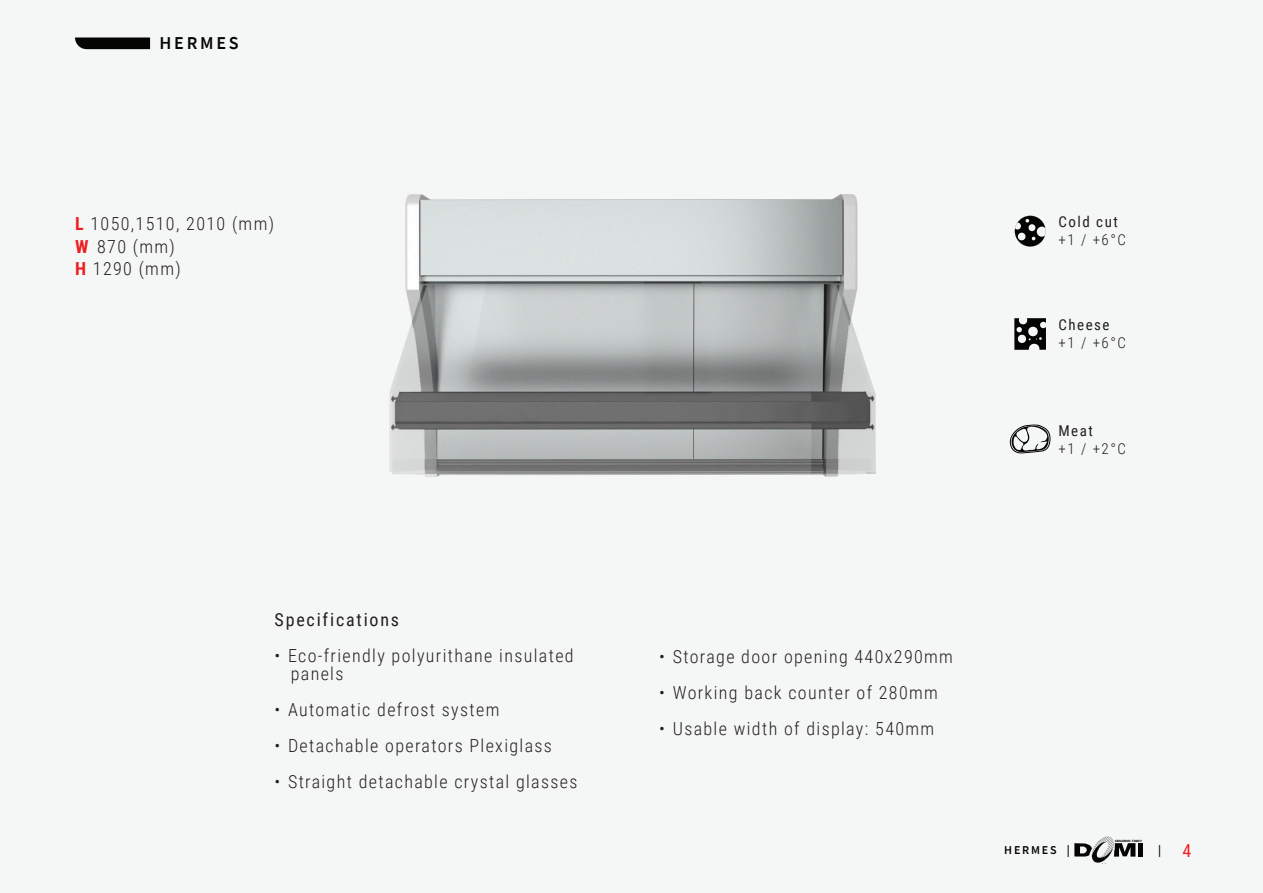
<style>
.page{position:relative;width:1263px;height:893px;background:#f5f7f7}
.page>*{position:absolute;margin:0;border:0;box-sizing:border-box;transform-origin:0 0}
.t1{font:600 18.15px "Source Sans Pro";letter-spacing:.15em;color:#040503}
.t2{font:300 18px/22.5px "Roboto Condensed";letter-spacing:.075em;color:#231f20}
.t3{font:18px "Roboto Condensed";letter-spacing:.1em;color:#231f20}
.t4{font:18px "Roboto Condensed";color:#ee1f23}
.t5{font:300 15px "Roboto Condensed";color:#231f20}
.t6{font:15px "Roboto Condensed";letter-spacing:.1em;color:#231f20}
.t7{font:600 12px "Source Sans Pro";letter-spacing:.15em;color:#040503}
.t8{font:italic 700 3.15px "Britannic";color:#040503}
.s1{font-weight:700;color:#ee1f23}
</style>
<div class="page">
<svg style="left:75px;top:38px;width:75px;height:11px"></svg>
<div style="left:1138px;top:843px;width:5px;height:14px;background:#040503"></div>
<svg style="left:1074px;top:836px;width:61px;height:28px"></svg>
<img style="left:389px;top:194px;width:487px;height:283px">
<svg style="left:1015px;top:216px;width:30px;height:31px"></svg>
<svg style="left:1014px;top:318px;width:32px;height:32px"></svg>
<svg style="left:1010px;top:424px;width:40px;height:29px"></svg>
<p class="t1" style="left:159px;top:31px;width:81px">HERMES</p>
<p class="t2" style="left:75px;top:212px;width:201px"><span class="s1">L</span> 1050,1510, 2010 (mm)<br><span class="s1">W</span> 870 (mm)<br><span class="s1">H</span> 1290 (mm)</p>
<p class="t3" style="left:275px;top:607px;width:126px">Specifications</p>
<p class="t2" style="left:291px;top:646px;width:284px;line-height:18px;text-indent:-16px">• Eco-friendly polyurithane insulated panels</p>
<p class="t2" style="left:275px;top:697px;width:226px">• Automatic defrost system</p>
<p class="t2" style="left:275px;top:733px;width:279px">• Detachable operators Plexiglass</p>
<p class="t2" style="left:275px;top:769px;width:304px">• Straight detachable crystal glasses</p>
<p class="t6" style="left:1058px;top:211px;width:61px">Cold cut</p>
<p class="t5" style="left:1058px;top:229px;width:69px">+1 / +6°C</p>
<p class="t6" style="left:1058px;top:314px;width:53px">Cheese</p>
<p class="t5" style="left:1058px;top:332px;width:69px">+1 / +6°C</p>
<p class="t6" style="left:1058px;top:420px;width:36px">Meat</p>
<p class="t5" style="left:1058px;top:438px;width:69px">+1 / +2°C</p>
<p class="t2" style="left:659px;top:645px;width:295px">• Storage door opening 440x290mm</p>
<p class="t2" style="left:659px;top:681px;width:280px">• Working back counter of 280mm</p>
<p class="t2" style="left:659px;top:717px;width:277px">• Usable width of display: 540mm</p>
<p class="t8" style="left:1115px;top:839px;width:29px">GRIGORIOU FAMILY</p>
<p class="t7" style="left:1004px;top:843px;width:67px">HERMES |</p>
<p class="t7" style="left:1158px;top:843px;width:5px">|</p>
<p class="t4" style="left:1182px;top:838px;width:10px">4</p>
</div>
